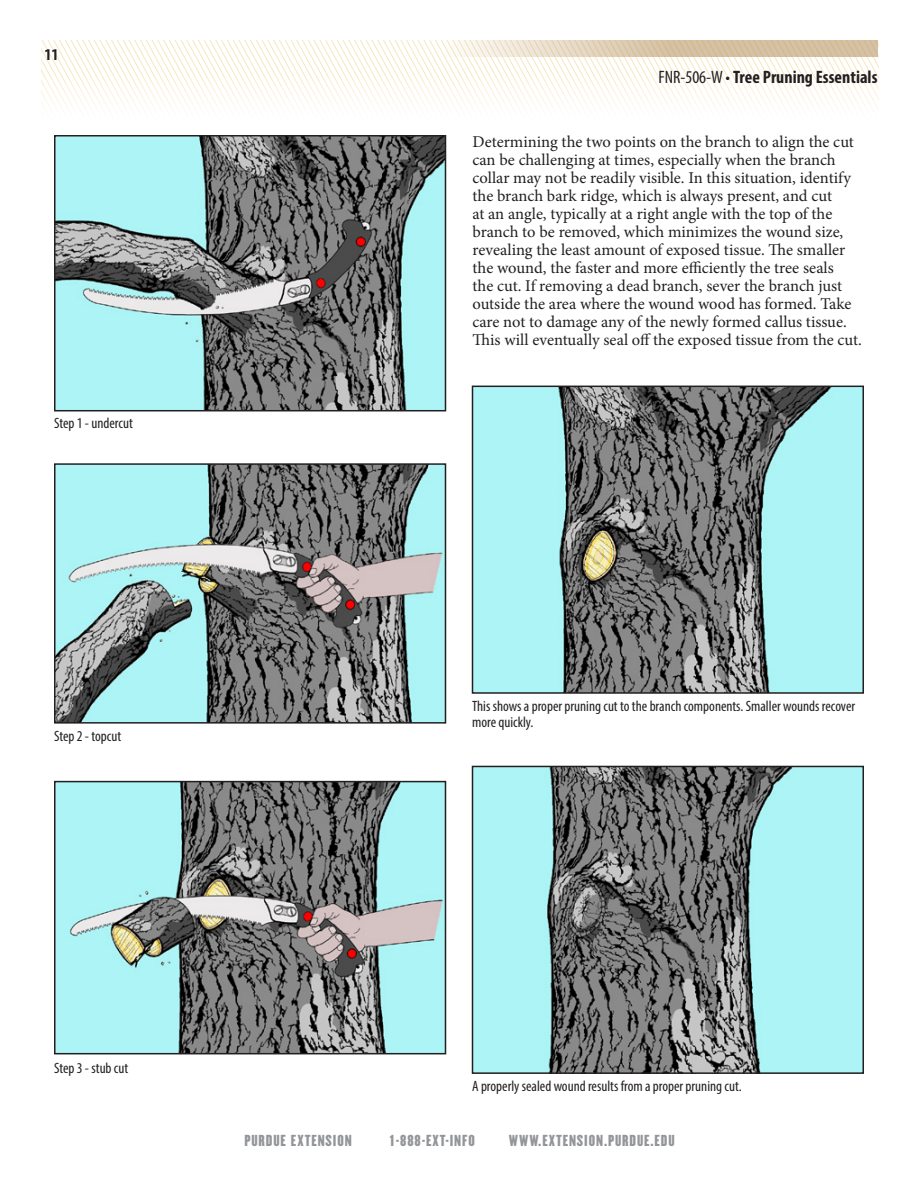
<style>
.page{position:relative;width:918px;height:1188px;background:#fff}
.page>*{position:absolute;margin:0;border:0;box-sizing:border-box;transform-origin:0 0}
.t1{font:700 condensed 18px "Myriad Pro";color:#231f20}
.t2{font:16.5px/18px "Minion Pro";color:#231f20}
.t3{font:700 condensed 16.5px "Myriad Pro";color:#231f20}
.Text{font:condensed 15px/16.5px "Myriad Pro";color:#231f20}
.t4{font:13.95px "Champion Liteweight";letter-spacing:.06em;color:#939598;scale:1.05 1}
.s1{font-weight:400}
</style>
<div class="page">
<svg style="left:41px;top:40px;width:837px;height:72px"></svg>
<svg style="left:279px;top:40px;width:599px;height:17px"></svg>
<img style="left:57px;top:466px;width:386px;height:255px">
<div style="left:54px;top:463px;width:392px;height:261px;border:2px solid #231f20"></div>
<img style="left:57px;top:784px;width:386px;height:267px">
<div style="left:54px;top:781px;width:392px;height:273px;border:2px solid #231f20"></div>
<img style="left:57px;top:138px;width:386px;height:270px">
<div style="left:54px;top:135px;width:392px;height:276px;border:2px solid #231f20"></div>
<img style="left:475px;top:389px;width:386px;height:302px">
<div style="left:472px;top:386px;width:392px;height:308px;border:2px solid #231f20"></div>
<img style="left:475px;top:769px;width:386px;height:302px">
<div style="left:472px;top:766px;width:392px;height:308px;border:2px solid #231f20"></div>
<p class="t3" style="left:45px;top:45px;width:16px">11</p>
<p class="Text" style="left:54px;top:414px;width:80px">Step 1 - undercut</p>
<p class="Text" style="left:54px;top:728px;width:69px">Step 2 - topcut</p>
<p class="t1" style="left:659px;top:65px;width:220px"><span class="s1">FNR-506-W •</span> Tree Pruning Essentials</p>
<p class="t2" style="left:472px;top:133px;width:391px">Determining the two points on the branch to align the cut can be challenging at times, especially when the branch collar may not be readily visible. In this situation, identify the branch bark ridge, which is always present, and cut<br>at an angle, typically at a right angle with the top of the branch to be removed, which minimizes the wound size, revealing the least amount of exposed tissue. The smaller the wound, the faster and more efficiently the tree seals<br>the cut. If removing a dead branch, sever the branch just outside the area where the wound wood has formed. Take care not to damage any of the newly formed callus tissue.<br>This will eventually seal off the exposed tissue from the cut.</p>
<p class="Text" style="left:472px;top:697px;width:385px">This shows a proper pruning cut to the branch components. Smaller wounds recover more quickly.</p>
<p class="Text" style="left:54px;top:1060px;width:76px">Step 3 - stub cut</p>
<p class="Text" style="left:472px;top:1077px;width:271px">A properly sealed wound results from a proper pruning cut.</p>
<p class="t4" style="left:244px;top:1129px;width:104px">PURDUE EXTENSION</p>
<p class="t4" style="left:390px;top:1129px;width:82px">1-888-EXT-INFO</p>
<p class="t4" style="left:509px;top:1129px;width:159px">WWW.EXTENSION.PURDUE.EDU</p>
</div>
